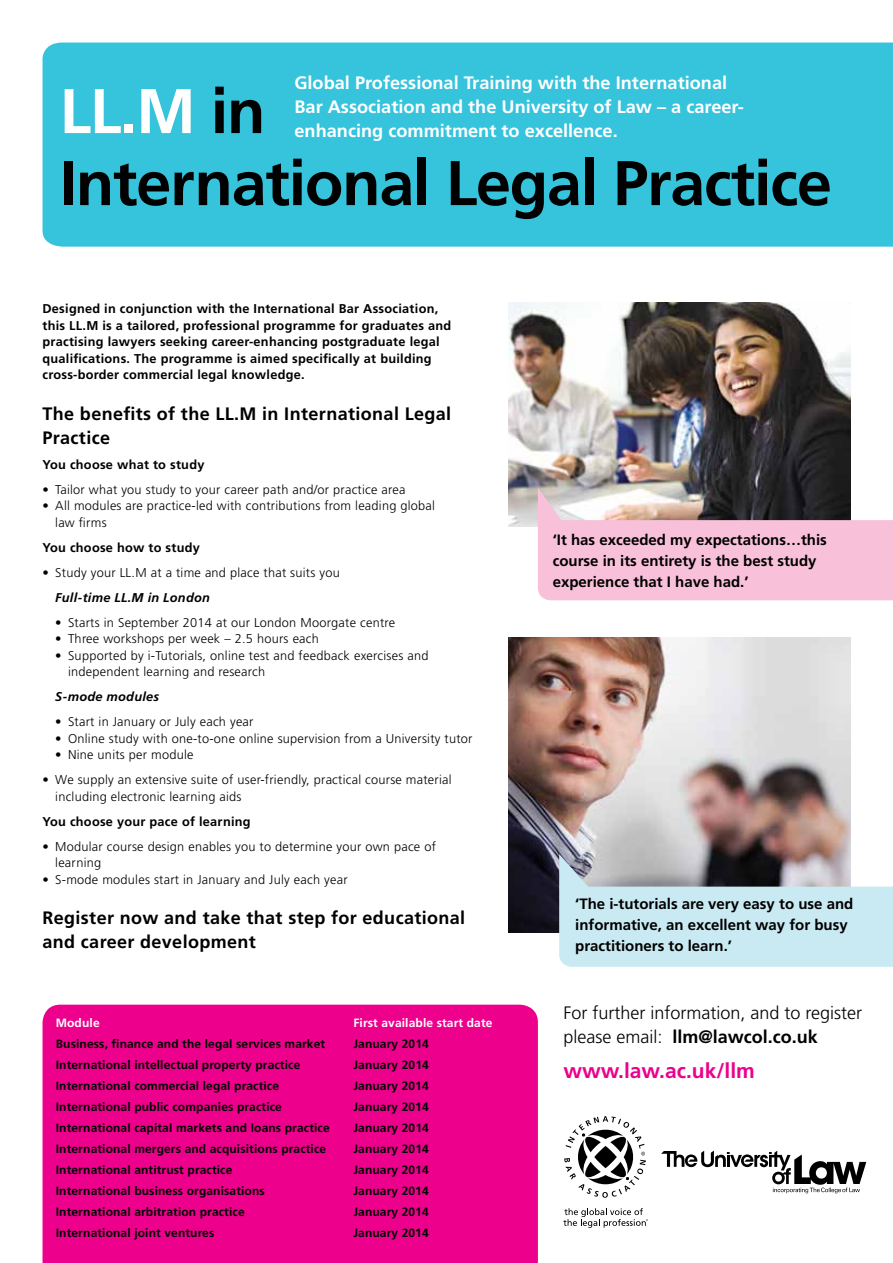
<style>
.page{position:relative;width:893px;height:1263px;background:#fff}
.page>*{position:absolute;margin:0;border:0;box-sizing:border-box;transform-origin:0 0}
.t1{font:700 63px/72px "Frutiger";letter-spacing:-.02em;color:#000}
.t2{font:700 21px "Frutiger";color:#ec008c}
.t3{font:700 18px/24px "Frutiger";color:#fff}
.t4{font:700 18px/24px "Frutiger";letter-spacing:.02em;color:#000}
.t5{font:300 18px/24px "Frutiger";color:#000}
.t6{font:700 15px/21px "Frutiger";color:#000}
.t7{font:300 12.75px/16.5px "Frutiger";letter-spacing:.02em;color:#000}
.t8{font:700 12.75px/16.5px "Frutiger";letter-spacing:.02em;color:#000}
.t9{font:italic 700 12.75px "Frutiger";letter-spacing:.02em;color:#000}
.t10{font:700 12px "Frutiger";letter-spacing:.01em;color:#000}
.t11{font:700 12px "Frutiger";letter-spacing:.01em;color:#fff}
.s1{color:#fff}
.s2{font-weight:700}
</style>
<div class="page">
<div style="left:43px;top:1005px;width:495px;height:258px;background:#ec008c"></div>
<img style="left:508px;top:638px;width:342px;height:295px">
<img style="left:508px;top:303px;width:342px;height:224px">
<svg style="left:538px;top:488px;width:355px;height:112px;background:#dbb2c2"></svg>
<svg style="left:559px;top:854px;width:334px;height:113px;background:#bbd2d9"></svg>
<div style="left:43px;top:43px;width:850px;height:204px;background:#36c3dc"></div>
<svg style="left:564px;top:1116px;width:82px;height:82px"></svg>
<svg style="left:563px;top:1208px;width:85px;height:20px"></svg>
<svg style="left:661px;top:1150px;width:205px;height:43px"></svg>
<h3 class="t3" style="left:294px;top:71px;width:451px">Global Professional Training with the International<br>Bar Association and the University of Law – a career&shy;enhancing commitment to excellence.</h3>
<h1 class="t1" style="left:60px;top:75px;width:774px"><span class="s1">LL.M</span> in<br>International Legal Practice</h1>
<p class="t8" style="left:43px;top:300px;width:410px">Designed in conjunction with the International Bar Association, this LL.M is a tailored, professional programme for graduates and practising lawyers seeking career-enhancing postgraduate legal qualifications. The programme is aimed specifically at building cross-border commercial legal knowledge.</p>
<h3 class="t4" style="left:43px;top:401px;width:410px">The benefits of the LL.M in International Legal<br>Practice</h3>
<p class="t8" style="left:43px;top:456px;width:163px">You choose what to study</p>
<p class="t7" style="left:43px;top:481px;width:364px">• Tailor what you study to your career path and/or practice area</p>
<p class="t7" style="left:55px;top:497px;width:381px;text-indent:-13px">• All modules are practice-led with contributions from leading global law firms</p>
<p class="t8" style="left:43px;top:539px;width:159px">You choose how to study</p>
<p class="t7" style="left:43px;top:564px;width:299px">• Study your LL.M at a time and place that suits you</p>
<p class="t9" style="left:55px;top:590px;width:156px">Full-time LL.M in London</p>
<p class="t7" style="left:55px;top:614px;width:341px">• Starts in September 2014 at our London Moorgate centre</p>
<p class="t7" style="left:55px;top:630px;width:265px">• Three workshops per week – 2.5 hours each</p>
<p class="t7" style="left:68px;top:647px;width:362px;text-indent:-13px">• Supported by i-Tutorials, online test and feedback exercises and independent learning and research</p>
<p class="t9" style="left:55px;top:689px;width:105px">S-mode modules</p>
<p class="t7" style="left:55px;top:713px;width:200px">• Start in January or July each year</p>
<p class="t7" style="left:55px;top:730px;width:419px">• Online study with one-to-one online supervision from a University tutor</p>
<p class="t7" style="left:55px;top:746px;width:140px">• Nine units per module</p>
<p class="t7" style="left:55px;top:771px;width:398px;text-indent:-13px">• We supply an extensive suite of user-friendly, practical course material including electronic learning aids</p>
<p class="t8" style="left:43px;top:813px;width:210px">You choose your pace of learning</p>
<p class="t7" style="left:55px;top:838px;width:382px;text-indent:-13px">• Modular course design enables you to determine your own pace of learning</p>
<p class="t7" style="left:43px;top:871px;width:307px">• S-mode modules start in January and July each year</p>
<h3 class="t4" style="left:43px;top:906px;width:424px">Register now and take that step for educational and career development</h3>
<p class="t11" style="left:56px;top:1015px;width:45px">Module</p>
<p class="t11" style="left:353px;top:1015px;width:141px">First available start date</p>
<p class="t10" style="left:56px;top:1036px;width:271px">Business, finance and the legal services market</p>
<p class="t10" style="left:353px;top:1036px;width:77px">January 2014</p>
<p class="t10" style="left:56px;top:1057px;width:246px">International intellectual property practice</p>
<p class="t10" style="left:353px;top:1057px;width:77px">January 2014</p>
<p class="t10" style="left:56px;top:1078px;width:225px">International commercial legal practice</p>
<p class="t10" style="left:353px;top:1078px;width:77px">January 2014</p>
<p class="t10" style="left:56px;top:1099px;width:228px">International public companies practice</p>
<p class="t10" style="left:353px;top:1099px;width:77px">January 2014</p>
<p class="t10" style="left:56px;top:1120px;width:275px">International capital markets and loans practice</p>
<p class="t10" style="left:353px;top:1120px;width:77px">January 2014</p>
<p class="t10" style="left:56px;top:1141px;width:272px">International mergers and acquisitions practice</p>
<p class="t10" style="left:353px;top:1141px;width:77px">January 2014</p>
<p class="t10" style="left:56px;top:1162px;width:178px">International antitrust practice</p>
<p class="t10" style="left:353px;top:1162px;width:77px">January 2014</p>
<p class="t10" style="left:56px;top:1183px;width:211px">International business organisations</p>
<p class="t10" style="left:353px;top:1183px;width:77px">January 2014</p>
<p class="t10" style="left:56px;top:1204px;width:190px">International arbitration practice</p>
<p class="t10" style="left:353px;top:1204px;width:77px">January 2014</p>
<p class="t10" style="left:56px;top:1225px;width:160px">International joint ventures</p>
<p class="t10" style="left:353px;top:1225px;width:77px">January 2014</p>
<p class="t6" style="left:553px;top:529px;width:276px">‘It has exceeded my expectations…this course in its entirety is the best study experience that I have had.’</p>
<p class="t6" style="left:575px;top:893px;width:280px">‘The i-tutorials are very easy to use and informative, an excellent way for busy practitioners to learn.’</p>
<h3 class="t5" style="left:563px;top:1000px;width:300px">For further information, and to register please email: <span class="s2">llm@lawcol.co.uk</span></h3>
<h2 class="t2" style="left:563px;top:1059px;width:193px">www.law.ac.uk/llm</h2>
</div>
